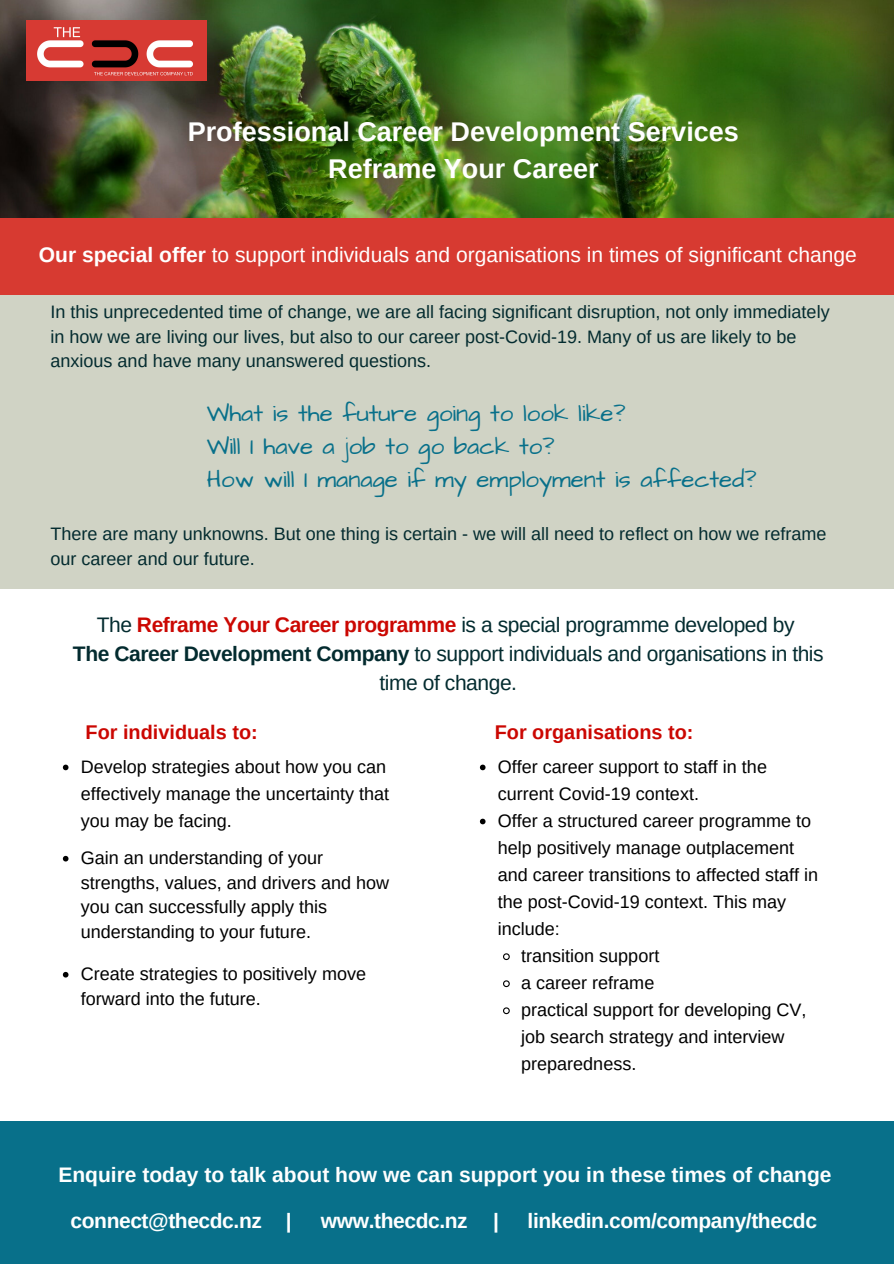
<style>
.page{position:relative;width:894px;height:1264px;background:#fff}
.page>*{position:absolute;margin:0;border:0;box-sizing:border-box;transform-origin:0 0}
.t1{font:700 27px/37.2px "Arimo";color:#fff;text-align:center}
.t2{font:24px/32.7px "Architects Daughter";color:#08708a}
.t3{font:21px/29.2px "Arimo";letter-spacing:-.02em;color:#032b2f;text-align:center}
.t4{font:21px "Arimo";color:#fff}
.t5{font:700 21px "Arimo";color:#fff}
.t6{font:700 21px "Arimo";letter-spacing:-.02em;color:#fff}
.t7{font:700 19.8px "Arimo";color:#cb0702}
.t8{font:18px/24.8px "Arimo";color:#000}
.t9{font:18px/24.8px "Arimo";color:#032b2f}
.s1{font-weight:700}
.s2{font-weight:700;color:#cb0702}
</style>
<div class="page">
<div style="left:0;top:1121px;width:893px;height:142px;background:#08708a"></div>
<div style="left:0;top:217px;width:893px;height:78px;background:#d73a31"></div>
<div style="left:0;top:295px;width:893px;height:293px;background:#d0d3c5"></div>
<img style="left:0;top:0;width:893px;height:217px">
<img style="left:27px;top:21px;width:179px;height:59px">
<svg style="left:63px;top:764px;width:5px;height:6px"></svg>
<svg style="left:63px;top:855px;width:5px;height:6px"></svg>
<svg style="left:63px;top:971px;width:5px;height:6px"></svg>
<svg style="left:480px;top:764px;width:5px;height:6px"></svg>
<svg style="left:480px;top:818px;width:5px;height:6px"></svg>
<svg style="left:503px;top:953px;width:7px;height:7px"></svg>
<svg style="left:503px;top:980px;width:7px;height:7px"></svg>
<svg style="left:503px;top:1007px;width:7px;height:7px"></svg>
<h1 class="t1" style="left:188px;top:113px;width:552px">Professional Career Development Services<br>Reframe Your Career</h1>
<p class="t4" style="left:39px;top:243px;width:819px"><span class="s1">Our special offer</span> to support individuals and organisations in times of significant change</p>
<p class="t9" style="left:50px;top:299px;width:780px">In this unprecedented time of change, we are all facing significant disruption, not only immediately in how we are living our lives, but also to our career post-Covid-19. Many of us are likely to be anxious and have many unanswered questions.</p>
<h2 class="t2" style="left:207px;top:398px;width:551px">What is the future going to look like?<br>Will I have a job to go back to?<br>How will I manage if my employment is affected?</h2>
<p class="t9" style="left:50px;top:521px;width:777px">There are many unknowns. But one thing is certain - we will all need to reflect on how we reframe our career and our future.</p>
<p class="t3" style="left:73px;top:610px;width:752px">The <span class="s2">Reframe Your Career programme</span> is a special programme developed by<br><span class="s1">The Career Development Company</span> to support individuals and organisations in this time of change.</p>
<p class="t7" style="left:86px;top:721px;width:173px">For individuals to:</p>
<p class="t7" style="left:494px;top:721px;width:200px">For organisations to:</p>
<p class="t8" style="left:81px;top:752px;width:310px;line-height:27px">Develop strategies about how you can effectively manage the uncertainty that you may be facing.</p>
<p class="t8" style="left:81px;top:845px;width:310px">Gain an understanding of your strengths, values, and drivers and how you can successfully apply this understanding to your future.</p>
<p class="t8" style="left:81px;top:961px;width:287px">Create strategies to positively move forward into the future.</p>
<p class="t8" style="left:497px;top:754px;width:271px">Offer career support to staff in the</p>
<p class="t8" style="left:497px;top:781px;width:203px">current Covid-19 context.</p>
<p class="t8" style="left:497px;top:808px;width:315px">Offer a structured career programme to</p>
<p class="t8" style="left:497px;top:835px;width:298px">help positively manage outplacement</p>
<p class="t8" style="left:497px;top:862px;width:322px">and career transitions to affected staff in</p>
<p class="t8" style="left:497px;top:889px;width:290px">the post-Covid-19 context. This may</p>
<p class="t8" style="left:497px;top:916px;width:64px">include:</p>
<p class="t8" style="left:521px;top:943px;width:140px">transition support</p>
<p class="t8" style="left:521px;top:970px;width:135px">a career reframe</p>
<p class="t8" style="left:521px;top:997px;width:287px">practical support for developing CV,</p>
<p class="t8" style="left:521px;top:1024px;width:265px">job search strategy and interview</p>
<p class="t8" style="left:521px;top:1051px;width:117px">preparedness.</p>
<p class="t5" style="left:58px;top:1162px;width:774px">Enquire today to talk about how we can support you in these times of change</p>
<p class="t6" style="left:70px;top:1209px;width:223px">connect@thecdc.nz |</p>
<p class="t6" style="left:321px;top:1209px;width:179px">www.thecdc.nz |</p>
<p class="t6" style="left:527px;top:1209px;width:291px">linkedin.com/company/thecdc</p>
</div>
